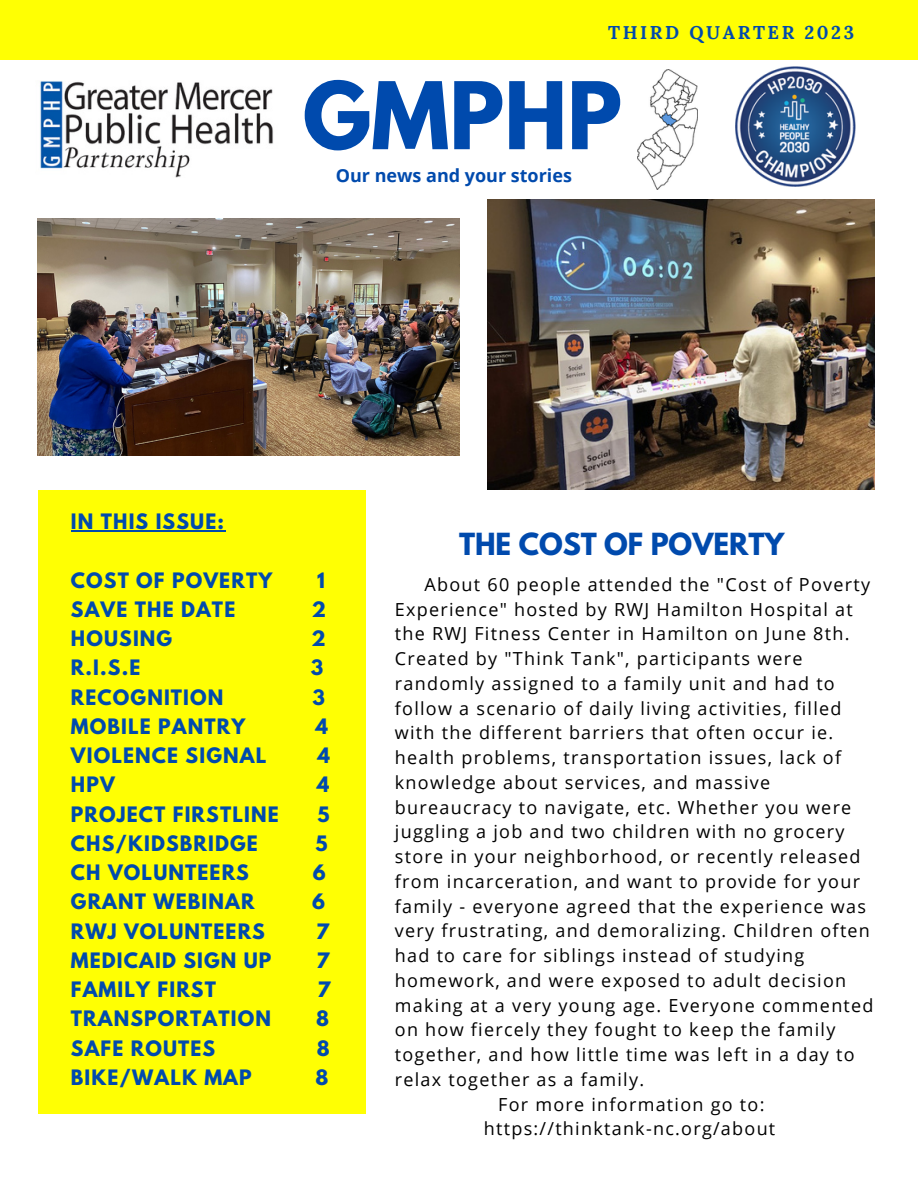
<style>
.page{position:relative;width:918px;height:1188px;background:#fff}
.page>*{position:absolute;margin:0;border:0;box-sizing:border-box;transform-origin:0 0}
.t1{font:700 82.5px "League Spartan";color:#004aad}
.t2{font:700 27px "League Spartan";color:#004aad}
.t3{font:700 18.9px "League Spartan";letter-spacing:.06em;color:#004aad}
.t4{font:700 18.45px "Lora";letter-spacing:.14em;color:#004aad}
.t5{font:18px/24.8px "Open Sans";letter-spacing:.07em;color:#000}
.t6{font:700 18px "Open Sans";color:#004aad}
</style>
<div class="page">
<div style="left:0;top:0;width:918px;height:60px;background:#ffff03"></div>
<div style="left:38px;top:490px;width:327px;height:623px;background:#ffff03"></div>
<img style="left:40px;top:81px;width:233px;height:96px">
<img style="left:488px;top:200px;width:387px;height:290px">
<img style="left:637px;top:69px;width:61px;height:121px">
<img style="left:37px;top:218px;width:422px;height:238px">
<img style="left:735px;top:67px;width:121px;height:120px">
<hr style="left:71px;top:530px;width:154px;height:1px;background:#004aad">
<p class="t4" style="left:608px;top:20px;width:248px">THIRD QUARTER 2023</p>
<p class="t1" style="left:303px;top:75px;width:321px">GMPHP</p>
<p class="t6" style="left:336px;top:162px;width:238px">Our news and your stories</p>
<p class="t3" style="left:71px;top:512px;width:155px">IN THIS ISSUE:</p>
<p class="t2" style="left:459px;top:531px;width:327px">THE COST OF POVERTY</p>
<p class="t3" style="left:71px;top:571px;width:203px">COST OF POVERTY</p>
<p class="t3" style="left:317px;top:571px;width:9px">1</p>
<p class="t3" style="left:71px;top:600px;width:166px">SAVE THE DATE</p>
<p class="t3" style="left:312px;top:600px;width:16px">2</p>
<p class="t3" style="left:71px;top:629px;width:103px">HOUSING</p>
<p class="t3" style="left:311px;top:629px;width:16px">2</p>
<p class="t3" style="left:71px;top:658px;width:71px">R.I.S.E</p>
<p class="t3" style="left:311px;top:658px;width:14px">3</p>
<p class="t3" style="left:71px;top:688px;width:154px">RECOGNITION</p>
<p class="t3" style="left:312px;top:688px;width:14px">3</p>
<p class="t3" style="left:71px;top:717px;width:176px">MOBILE PANTRY</p>
<p class="t3" style="left:316px;top:717px;width:14px">4</p>
<p class="t3" style="left:71px;top:746px;width:197px">VIOLENCE SIGNAL</p>
<p class="t3" style="left:318px;top:746px;width:14px">4</p>
<p class="t3" style="left:71px;top:775px;width:45px">HPV</p>
<p class="t3" style="left:317px;top:775px;width:14px">4</p>
<p class="t3" style="left:71px;top:805px;width:209px">PROJECT FIRSTLINE</p>
<p class="t3" style="left:317px;top:805px;width:14px">5</p>
<p class="t3" style="left:71px;top:834px;width:188px">CHS/KIDSBRIDGE</p>
<p class="t3" style="left:315px;top:834px;width:14px">5</p>
<p class="t3" style="left:71px;top:863px;width:180px">CH VOLUNTEERS</p>
<p class="t3" style="left:313px;top:863px;width:14px">6</p>
<p class="t3" style="left:71px;top:892px;width:185px">GRANT WEBINAR</p>
<p class="t3" style="left:312px;top:892px;width:14px">6</p>
<p class="t3" style="left:71px;top:922px;width:196px">RWJ VOLUNTEERS</p>
<p class="t3" style="left:316px;top:922px;width:14px">7</p>
<p class="t3" style="left:71px;top:951px;width:202px">MEDICAID SIGN UP</p>
<p class="t3" style="left:317px;top:951px;width:14px">7</p>
<p class="t3" style="left:71px;top:980px;width:147px">FAMILY FIRST</p>
<p class="t3" style="left:317px;top:980px;width:14px">7</p>
<p class="t3" style="left:71px;top:1009px;width:202px">TRANSPORTATION</p>
<p class="t3" style="left:316px;top:1009px;width:14px">8</p>
<p class="t3" style="left:71px;top:1039px;width:146px">SAFE ROUTES</p>
<p class="t3" style="left:317px;top:1039px;width:14px">8</p>
<p class="t3" style="left:71px;top:1068px;width:182px">BIKE/WALK MAP</p>
<p class="t3" style="left:316px;top:1068px;width:14px">8</p>
<p class="t5" style="left:395px;top:572px;width:477px;text-indent:30px">About 60 people attended the "Cost of Poverty<br>Experience" hosted by RWJ Hamilton Hospital at the RWJ Fitness Center in Hamilton on June 8th.</p>
<p class="t5" style="left:395px;top:646px;width:480px">Created by "Think Tank", participants were randomly assigned to a family unit and had to follow a scenario of daily living activities, filled with the different barriers that often occur ie. health problems, transportation issues, lack of knowledge about services, and massive bureaucracy to navigate, etc. Whether you were juggling a job and two children with no grocery store in your neighborhood, or recently released from incarceration, and want to provide for your family - everyone agreed that the experience was very frustrating, and demoralizing. Children often had to care for siblings instead of studying homework, and were exposed to adult decision making at a very young age. Everyone commented on how fiercely they fought to keep the family together, and how little time was left in a day to relax together as a family.</p>
<p class="t5" style="left:498px;top:1091px;width:268px">For more information go to:</p>
<p class="t5" style="left:484px;top:1116px;width:293px">https://thinktank-nc.org/about</p>
</div>
